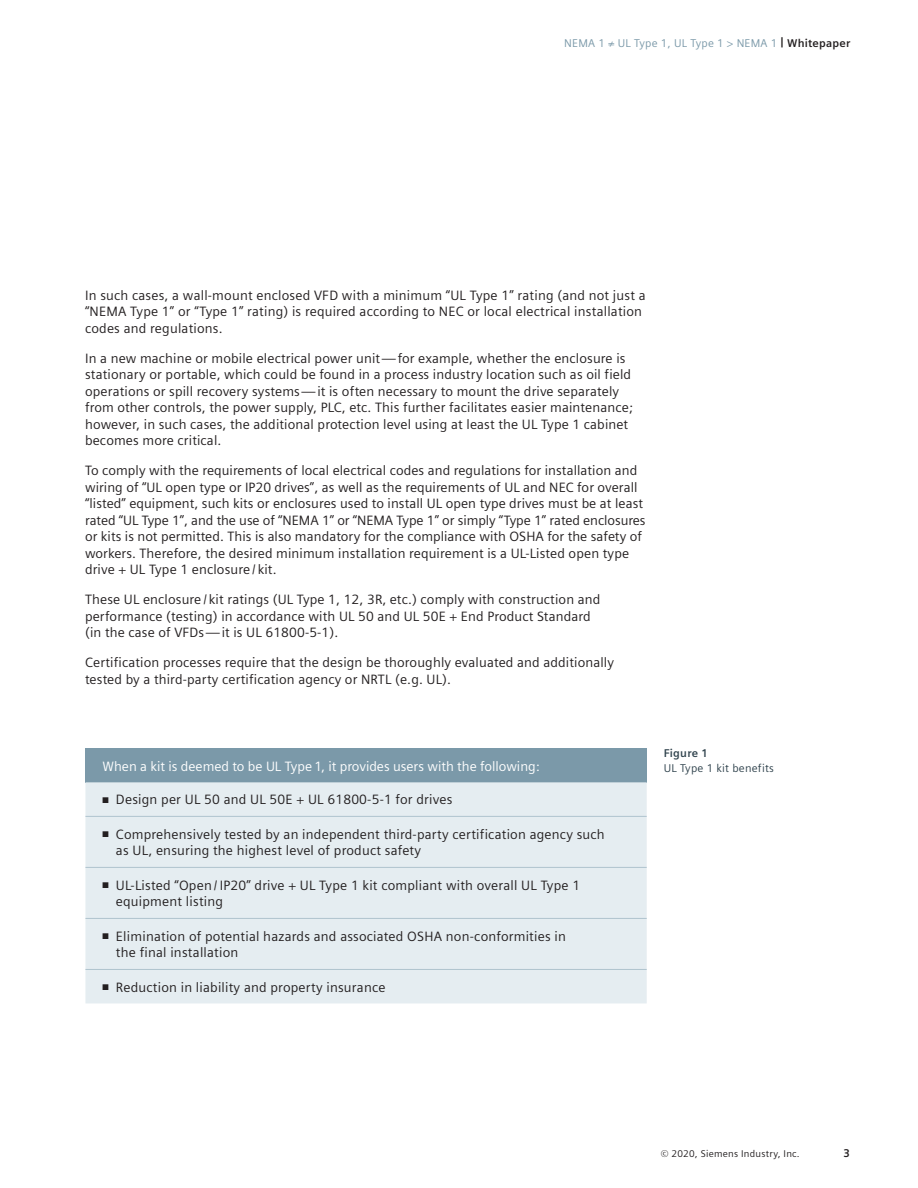
<style>
.page{position:relative;width:918px;height:1188px;background:#fff}
.page>*{position:absolute;margin:0;border:0;box-sizing:border-box;transform-origin:0 0}
.BP_Tx_Roman_9pt_blac{font:13.5px/16.5px "Siemens Sans";letter-spacing:.01em;color:#231f20}
.BP_SubHd_11pt_white{font:13.5px "Siemens Sans";color:#fff}
.t1{font:11.25px "Siemens Sans";letter-spacing:.02em;color:#7b99a9}
.BP_Note_7_5pt_GRAY_F{font:11.25px/14.2px "Siemens Sans";letter-spacing:.02em;color:#30434d}
.t2{font:700 11.25px "Siemens Sans";color:#231f20}
.t3{font:9.75px "Siemens Sans";letter-spacing:.025em;color:#231f20}
.s1{font-weight:700;color:#231f20}
.s2{font-weight:700}
</style>
<div class="page">
<div style="left:85px;top:748px;width:562px;height:34px;background:#7b99a9"></div>
<div style="left:85px;top:782px;width:562px;height:221px;background:#e5edf1"></div>
<hr style="left:85px;top:816px;width:562px;height:1px;background:#afc3ce">
<hr style="left:85px;top:867px;width:562px;height:1px;background:#afc3ce">
<hr style="left:85px;top:918px;width:562px;height:1px;background:#afc3ce">
<hr style="left:85px;top:969px;width:562px;height:1px;background:#afc3ce">
<p class="t1" style="left:564px;top:37px;width:288px">NEMA 1 ≠ UL Type 1, UL Type 1 &gt; NEMA 1 <span class="s1">| Whitepaper</span></p>
<p class="BP_Tx_Roman_9pt_blac" style="left:85px;top:287px;width:562px">In such cases, a wall-mount enclosed VFD with a minimum “UL Type 1” rating (and not just a “NEMA Type 1” or “Type 1” rating) is required according to NEC or local electrical installation codes and regulations.</p>
<p class="BP_Tx_Roman_9pt_blac" style="left:85px;top:350px;width:549px">In a new machine or mobile electrical power unit—for example, whether the enclosure is stationary or portable, which could be found in a process industry location such as oil field operations or spill recovery systems—it is often necessary to mount the drive separately from other controls, the power supply, PLC, etc. This further facilitates easier maintenance; however, in such cases, the additional protection level using at least the UL Type 1 cabinet becomes more critical.</p>
<p class="BP_Tx_Roman_9pt_blac" style="left:85px;top:462px;width:562px">To comply with the requirements of local electrical codes and regulations for installation and wiring of “UL open type or IP20 drives”, as well as the requirements of UL and NEC for overall “listed” equipment, such kits or enclosures used to install UL open type drives must be at least rated “UL Type 1”, and the use of “NEMA 1” or “NEMA Type 1” or simply “Type 1” rated enclosures or kits is not permitted. This is also mandatory for the compliance with OSHA for the safety of workers. Therefore, the desired minimum installation requirement is a UL-Listed open type drive + UL Type 1 enclosure / kit.</p>
<p class="BP_Tx_Roman_9pt_blac" style="left:85px;top:591px;width:517px">These UL enclosure / kit ratings (UL Type 1, 12, 3R, etc.) comply with construction and performance (testing) in accordance with UL 50 and UL 50E + End Product Standard (in the case of VFDs—it is UL 61800-5-1).</p>
<p class="BP_Tx_Roman_9pt_blac" style="left:85px;top:654px;width:531px">Certification processes require that the design be thoroughly evaluated and additionally tested by a third-party certification agency or NRTL (e.g. UL).</p>
<p class="BP_SubHd_11pt_white" style="left:102px;top:758px;width:439px">When a kit is deemed to be UL Type 1, it provides users with the following:</p>
<p class="BP_Tx_Roman_9pt_blac" style="left:102px;top:792px;width:351px">■ Design per UL 50 and UL 50E + UL 61800-5-1 for drives</p>
<p class="BP_Tx_Roman_9pt_blac" style="left:116px;top:826px;width:490px;text-indent:-14px">■ Comprehensively tested by an independent third-party certification agency such as UL, ensuring the highest level of product safety</p>
<p class="BP_Tx_Roman_9pt_blac" style="left:116px;top:877px;width:466px;text-indent:-14px">■ UL-Listed “Open / IP20” drive + UL Type 1 kit compliant with overall UL Type 1 equipment listing</p>
<p class="BP_Tx_Roman_9pt_blac" style="left:116px;top:928px;width:451px;text-indent:-14px">■ Elimination of potential hazards and associated OSHA non-conformities in the final installation</p>
<p class="BP_Tx_Roman_9pt_blac" style="left:102px;top:979px;width:285px">■ Reduction in liability and property insurance</p>
<p class="BP_Note_7_5pt_GRAY_F" style="left:664px;top:746px;width:112px"><span class="s2">Figure 1<br></span>UL Type 1 kit benefits</p>
<p class="t3" style="left:661px;top:1148px;width:140px">© 2020, Siemens Industry, Inc.</p>
<p class="t2" style="left:843px;top:1146px;width:8px">3</p>
</div>
